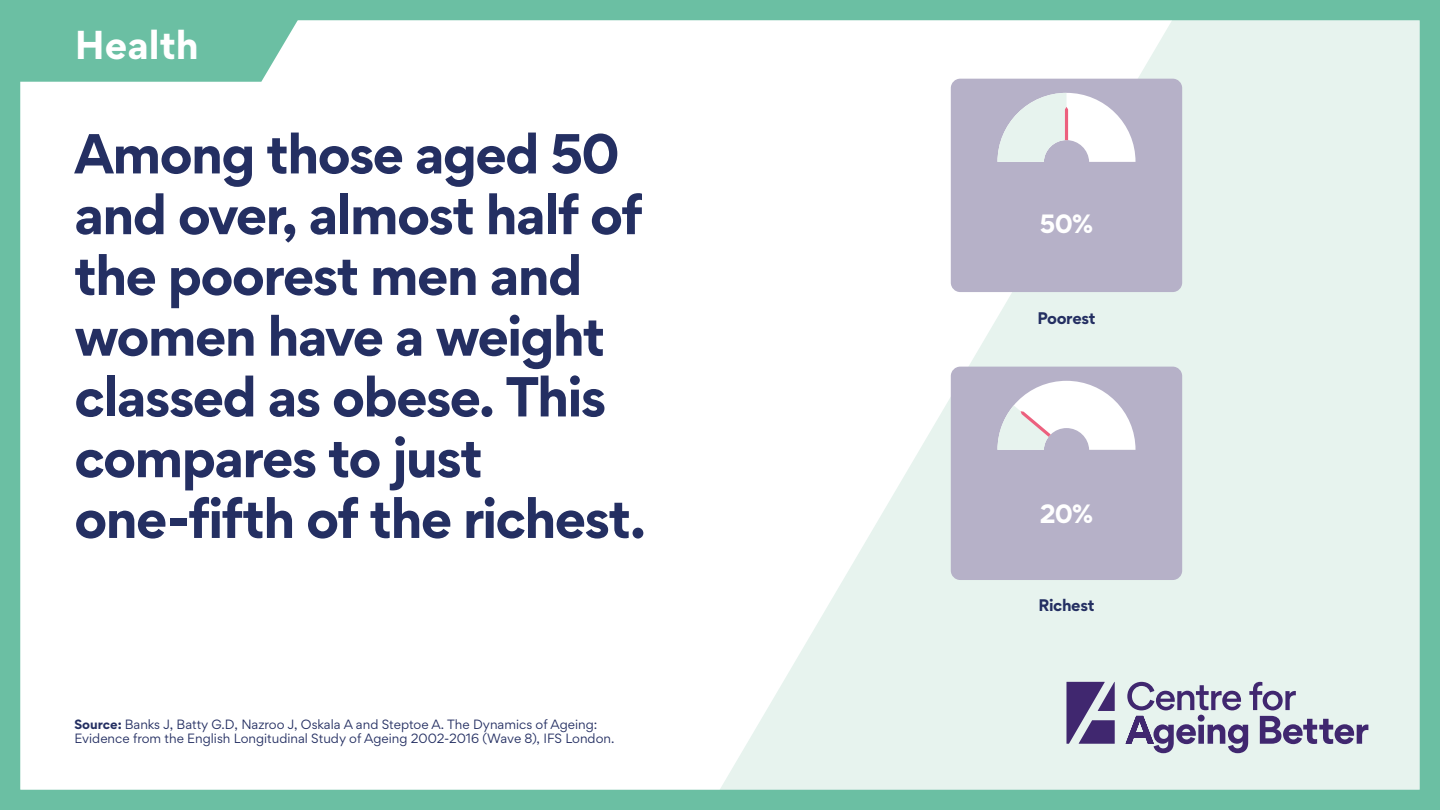
<style>
.page{position:relative;width:1440px;height:810px;background:#fff}
.page>*{position:absolute;margin:0;border:0;box-sizing:border-box;transform-origin:0 0}
.t1{font:700 50.25px/60.8px "Gordita";letter-spacing:-.035em;color:#242f62}
.t2{font:700 36px "Gordita";color:#fff}
.t3{font:700 23.62px "Gordita";color:#fff}
.t4{font:700 15px "Gordita";letter-spacing:-.025em;color:#242f62}
.t5{font:12px/14.2px "Gordita";color:#242f62}
.s1{font-weight:700}
</style>
<div class="page">
<svg style="left:720px;top:21px;width:699px;height:768px;fill:#e7f3ee"></svg>
<div style="left:0;top:0;width:1440px;height:810px;border:20px solid #6bbfa3"></div>
<svg style="left:1066px;top:682px;width:49px;height:62px;background:#6d5e91"></svg>
<svg style="left:1126px;top:682px;width:242px;height:71px;background:#b7b9c9"></svg>
<svg style="left:10px;top:0;width:301px;height:82px;background:#77c4aa"></svg>
<div style="left:951px;top:79px;width:231px;height:213px;background:#b6b1c8;border-radius:9px"></div>
<svg style="left:997px;top:93px;width:139px;height:69px"></svg>
<div style="left:951px;top:367px;width:231px;height:213px;background:#b6b1c8;border-radius:9px"></div>
<svg style="left:997px;top:381px;width:139px;height:69px"></svg>
<h2 class="t2" style="left:75px;top:16px;width:125px">Health</h2>
<h1 class="t1" style="left:74px;top:122px;width:573px">Among those aged 50 and over, almost half of the poorest men and women have a weight classed as obese. This compares to just one-fifth of the richest.</h1>
<p class="t5" style="left:74px;top:717px;width:542px"><span class="s1">Source:</span> Banks J, Batty G.D, Nazroo J, Oskala A and Steptoe A. The Dynamics of Ageing:<br>Evidence from the English Longitudinal Study of Ageing 2002-2016 (Wave 8), IFS London.</p>
<h3 class="t3" style="left:1040px;top:205px;width:55px">50%</h3>
<p class="t4" style="left:1037px;top:306px;width:60px">Poorest</p>
<h3 class="t3" style="left:1040px;top:495px;width:55px">20%</h3>
<p class="t4" style="left:1038px;top:594px;width:58px">Richest</p>
</div>
